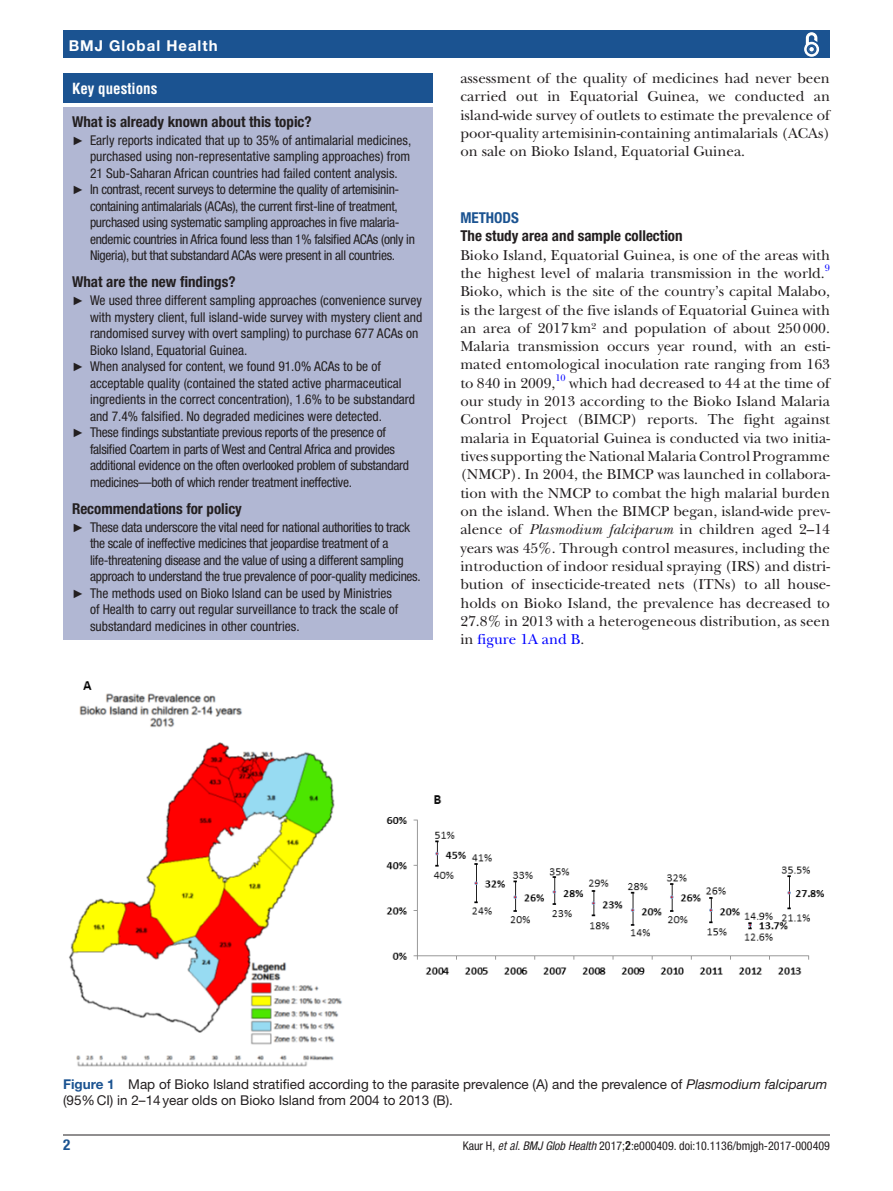
<style>
.page{position:relative;width:893px;height:1191px;background:#fff}
.page>*{position:absolute;margin:0;border:0;box-sizing:border-box;transform-origin:0 0}
.t1{font:15px/18.3px "New Baskerville";color:#231f20;text-align:justify}
.t2{font:700 condensed 15px "Helvetica Neue LT Std";color:#231f20}
.t3{font:700 15px "Helvetica Neue LT Std";letter-spacing:.065em;color:#fff}
.t4{font:700 condensed 15px "Helvetica";color:#fff}
.t5{font:700 condensed 15px "Helvetica Neue LT Std";color:#1b5391}
.t6{font:condensed 13.5px "Helvetica Neue LT Std";letter-spacing:-.02em;color:#231f20}
.t7{font:condensed 13.5px "Helvetica Neue LT Std";color:#231f20}
.t8{font:13.5px/16.2px "Helvetica Neue LT Std";color:#231f20}
.t9{font:condensed 12px "Helvetica Neue LT Std";color:#231f20}
.t10{font:9.9px "New Baskerville";color:#00f}
.s1{font-family:"Arial";font-stretch:normal;font-size:12px}
.s2{font-style:italic}
.s3{color:#00f}
.s4{font-weight:700;color:#1b5391}
.s5{font-family:"Helvetica LT Std";font-style:italic}
.s6{font-family:"Helvetica LT Std";font-weight:700}
</style>
<div class="page">
<hr style="left:63px;top:1134px;width:767px;height:1px;background:#231f20">
<div style="left:63px;top:31px;width:767px;height:27px;background:#1b5391"></div>
<svg style="left:804px;top:32px;width:16px;height:25px"></svg>
<div style="left:808px;top:46px;width:7px;height:7px;border:1px solid #1b5391;border-radius:50%"></div>
<img style="left:69px;top:681px;width:756px;height:386px">
<div style="left:63px;top:73px;width:370px;height:30px;background:#1b5391"></div>
<div style="left:63px;top:107px;width:370px;height:533px;background:#b1b7d3"></div>
<p class="t3" style="left:69px;top:36px;width:150px">BMJ Global Health</p>
<p class="t4" style="left:72px;top:79px;width:87px">Key questions</p>
<p class="t2" style="left:72px;top:112px;width:241px">What is already known about this topic?</p>
<p class="t7" style="left:72px;top:132px;width:341px"><span class="s1">►</span> Early reports indicated that up to 35% of antimalarial medicines,</p>
<p class="t7" style="left:90px;top:148px;width:322px">purchased using non-representative sampling approaches) from</p>
<p class="t7" style="left:90px;top:165px;width:309px">21 Sub-Saharan African countries had failed content analysis.</p>
<p class="t6" style="left:72px;top:181px;width:329px"><span class="s1">►</span> In contrast, recent surveys to determine the quality of artemisinin-</p>
<p class="t6" style="left:90px;top:198px;width:309px">containing antimalarials (ACAs), the current first-line of treatment,</p>
<p class="t6" style="left:90px;top:214px;width:311px">purchased using systematic sampling approaches in five malaria-</p>
<p class="t6" style="left:90px;top:231px;width:326px">endemic countries in Africa found less than 1% falsified ACAs (only in</p>
<p class="t6" style="left:90px;top:247px;width:307px">Nigeria), but that substandard ACAs were present in all countries.</p>
<p class="t2" style="left:72px;top:273px;width:165px">What are the new findings?</p>
<p class="t7" style="left:72px;top:292px;width:351px"><span class="s1">►</span> We used three different sampling approaches (convenience survey</p>
<p class="t7" style="left:90px;top:309px;width:334px">with mystery client, full island-wide survey with mystery client and</p>
<p class="t7" style="left:90px;top:325px;width:330px">randomised survey with overt sampling) to purchase 677 ACAs on</p>
<p class="t7" style="left:90px;top:342px;width:159px">Bioko Island, Equatorial Guinea.</p>
<p class="t7" style="left:72px;top:358px;width:310px"><span class="s1">►</span> When analysed for content, we found 91.0% ACAs to be of</p>
<p class="t7" style="left:90px;top:375px;width:313px">acceptable quality (contained the stated active pharmaceutical</p>
<p class="t7" style="left:90px;top:391px;width:327px">ingredients in the correct concentration), 1.6% to be substandard</p>
<p class="t7" style="left:90px;top:408px;width:294px">and 7.4% falsified. No degraded medicines were detected.</p>
<p class="t6" style="left:72px;top:424px;width:315px"><span class="s1">►</span> These findings substantiate previous reports of the presence of</p>
<p class="t6" style="left:90px;top:441px;width:306px">falsified Coartem in parts of West and Central Africa and provides</p>
<p class="t6" style="left:90px;top:457px;width:320px">additional evidence on the often overlooked problem of substandard</p>
<p class="t6" style="left:90px;top:474px;width:263px">medicines—both of which render treatment ineffective.</p>
<p class="t2" style="left:72px;top:499px;width:171px">Recommendations for policy</p>
<p class="t6" style="left:72px;top:519px;width:340px"><span class="s1">►</span> These data underscore the vital need for national authorities to track</p>
<p class="t6" style="left:90px;top:535px;width:300px">the scale of ineffective medicines that jeopardise treatment of a</p>
<p class="t6" style="left:90px;top:552px;width:315px">life-threatening disease and the value of using a different sampling</p>
<p class="t6" style="left:90px;top:568px;width:332px">approach to understand the true prevalence of poor-quality medicines.</p>
<p class="t7" style="left:72px;top:585px;width:322px"><span class="s1">►</span> The methods used on Bioko Island can be used by Ministries</p>
<p class="t7" style="left:90px;top:601px;width:310px">of Health to carry out regular surveillance to track the scale of</p>
<p class="t7" style="left:90px;top:618px;width:211px">substandard medicines in other countries.</p>
<p class="t1" style="left:460px;top:69px;width:371px">assessment of the quality of medicines had never been carried out in Equatorial Guinea, we conducted an island-wide survey of outlets to estimate the prevalence of poor-quality artemisinin-containing antimalarials (ACAs) on sale on Bioko Island, Equatorial Guinea.</p>
<p class="t5" style="left:460px;top:208px;width:60px">Methods</p>
<p class="t2" style="left:460px;top:227px;width:224px">The study area and sample collection</p>
<p class="t1" style="left:460px;top:246px;width:371px">Bioko Island, Equatorial Guinea, is one of the areas with the highest level of malaria transmission in the world.<sup>9<br></sup>Bioko, which is the site of the country’s capital Malabo, is the largest of the five islands of Equatorial Guinea with an area of 2017km² and population of about 250000.<br>Malaria transmission occurs year round, with an esti&shy;mated entomological inoculation rate ranging from 163 to 840 in 2009,</p>
<p class="t10" style="left:555px;top:372px;width:12px">10</p>
<p class="t1" style="left:460px;top:374px;width:371px;text-indent:109px">which had decreased to 44 at the time of our study in 2013 according to the Bioko Island Malaria Control Project (BIMCP) reports. The fight against malaria in Equatorial Guinea is conducted via two initia&shy;tives supporting the National Malaria Control Programme (NMCP). In 2004, the BIMCP was launched in collabora&shy;tion with the NMCP to combat the high malarial burden on the island. When the BIMCP began, island-wide prev&shy;alence of <span class="s2">Plasmodium falciparum</span> in children aged 2–14 years was 45%. Through control measures, including the introduction of indoor residual spraying (IRS) and distri&shy;bution of insecticide-treated nets (ITNs) to all house&shy;holds on Bioko Island, the prevalence has decreased to 27.8% in 2013 with a heterogeneous distribution, as seen in <span class="s3">figure 1A and B</span>.</p>
<p class="t8" style="left:63px;top:1075px;width:766px"><span class="s4">Figure 1</span> Map of Bioko Island stratified according to the parasite prevalence (A) and the prevalence of <span class="s2">Plasmodium falciparum </span>(95%CI) in 2–14year olds on Bioko Island from 2004 to 2013 (B).</p>
<p class="t5" style="left:63px;top:1135px;width:9px">2</p>
<p class="t9" style="left:463px;top:1138px;width:369px">Kaur H, <span class="s5">et al</span>. <span class="s2">BMJ Glob Health</span> 2017;<span class="s6">2</span>:e000409. doi:10.1136/bmjgh-2017-000409</p>
</div>
